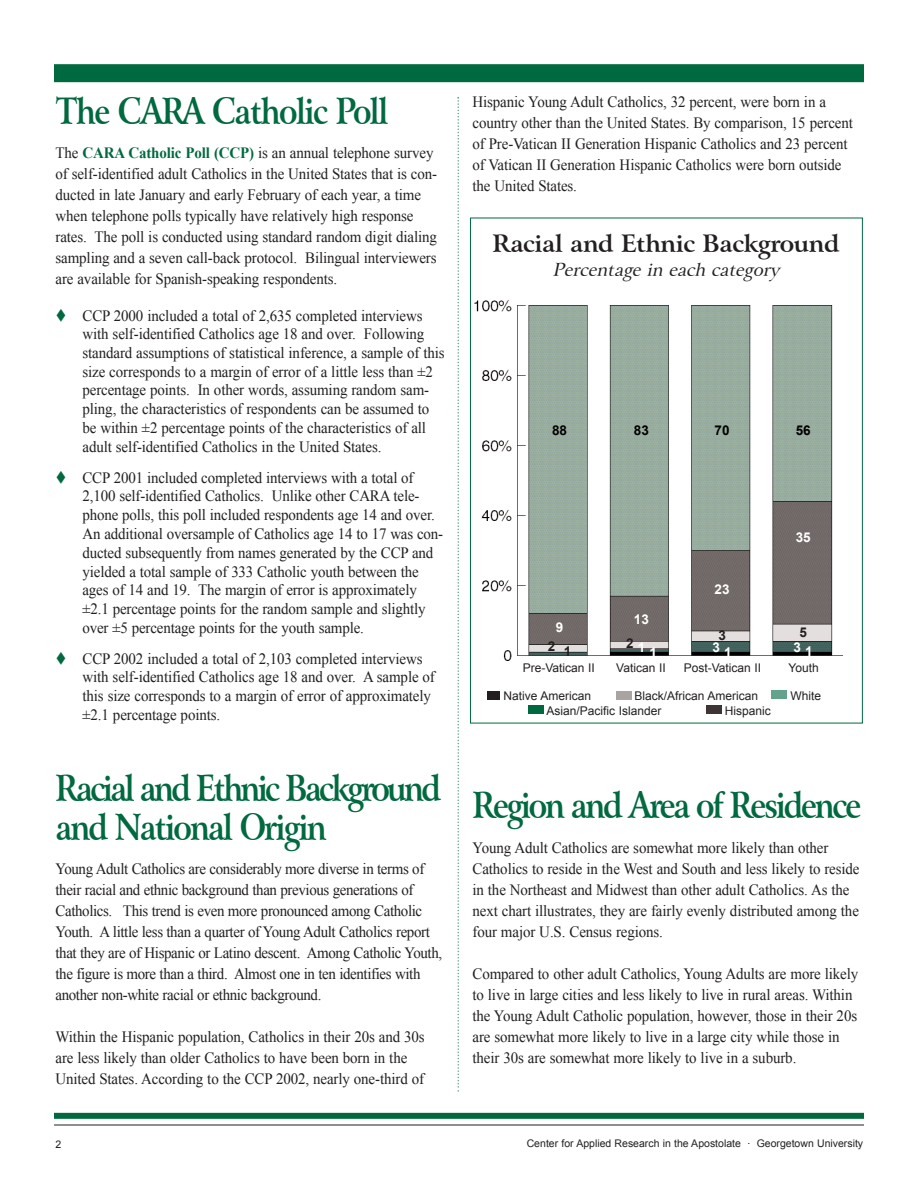
<style>
.page{position:relative;width:918px;height:1188px;background:#fff}
.page>*{position:absolute;margin:0;border:0;box-sizing:border-box;transform-origin:0 0}
.t1{font:700 36px/39px "Arrus BT";letter-spacing:-.075em;color:#00693f;scale:.85 1}
.t2{font:700 36px "Arrus BT";letter-spacing:-.05em;color:#00693f;scale:.85 1}
.t3{font:700 24px "Arrus BT";letter-spacing:-.02em;color:#231f20}
.t4{font:italic 18px "Arrus BT";color:#231f20}
.t5{font:15.75px/21px "Times New Roman";letter-spacing:-.005em;color:#231f20;scale:.95 1}
.t6{font:15.75px/21px "Times New Roman";letter-spacing:-.025em;color:#231f20;scale:.95 1}
.t7{font:700 13.5px "Arial";color:#fff}
.t8{font:700 13.5px "Arial";color:#000}
.t9{font:700 13.5px "Arial";color:#231f20}
.t10{font:12px "Arial";color:#231f20}
.t11{font:10.5px "Arial";color:#231f20}
.s1{font-weight:700;color:#00693f}
</style>
<div class="page">
<div style="left:54px;top:64px;width:810px;height:18px;background:#00693f"></div>
<div style="left:54px;top:1113px;width:810px;height:6px;background:#00693f"></div>
<hr style="left:54px;top:1125px;width:810px;height:1px;background:#231f20">
<svg style="left:457px;top:97px;width:2px;height:995px"></svg>
<img style="left:474px;top:300px;width:368px;height:361px">
<div style="left:487px;top:691px;width:12px;height:8px;background:#231f20"></div>
<div style="left:616px;top:691px;width:16px;height:8px;background:#a9a3a1"></div>
<div style="left:772px;top:691px;width:15px;height:8px;background:#64a38b"></div>
<div style="left:528px;top:705px;width:16px;height:9px;background:#00693f"></div>
<div style="left:707px;top:705px;width:15px;height:9px;background:#3c3533"></div>
<h1 class="t2" style="left:55px;top:89px;width:393px">The CARA Catholic Poll</h1>
<p class="t5" style="left:55px;top:143px;width:403px">The <span class="s1">CARA Catholic Poll (CCP)</span> is an annual telephone survey of self-identified adult Catholics in the United States that is con&shy;ducted in late January and early February of each year, a time when telephone polls typically have relatively high response rates. The poll is conducted using standard random digit dialing sampling and a seven call-back protocol. Bilingual interviewers are available for Spanish-speaking respondents.</p>
<p class="t5" style="left:82px;top:306px;width:383px;line-height:18.8px">CCP 2000 included a total of 2,635 completed interviews with self-identified Catholics age 18 and over. Following standard assumptions of statistical inference, a sample of this size corresponds to a margin of error of a little less than ±2 percentage points. In other words, assuming random sam&shy;pling, the characteristics of respondents can be assumed to be within ±2 percentage points of the characteristics of all adult self-identified Catholics in the United States.</p>
<p class="t5" style="left:82px;top:468px;width:381px;line-height:18.8px">CCP 2001 included completed interviews with a total of 2,100 self-identified Catholics. Unlike other CARA tele&shy;phone polls, this poll included respondents age 14 and over.<br>An additional oversample of Catholics age 14 to 17 was con&shy;ducted subsequently from names generated by the CCP and yielded a total sample of 333 Catholic youth between the ages of 14 and 19. The margin of error is approximately ±2.1 percentage points for the random sample and slightly over ±5 percentage points for the youth sample.</p>
<p class="t5" style="left:82px;top:650px;width:372px;line-height:18.6px">CCP 2002 included a total of 2,103 completed interviews with self-identified Catholics age 18 and over. A sample of this size corresponds to a margin of error of approximately ±2.1 percentage points.</p>
<h1 class="t1" style="left:55px;top:769px;width:455px">Racial and Ethnic Background and National Origin</h1>
<p class="t6" style="left:55px;top:859px;width:409px">Young Adult Catholics are considerably more diverse in terms of their racial and ethnic background than previous generations of Catholics. This trend is even more pronounced among Catholic Youth. A little less than a quarter of Young Adult Catholics report that they are of Hispanic or Latino descent. Among Catholic Youth, the figure is more than a third. Almost one in ten identifies with another non-white racial or ethnic background.</p>
<p class="t5" style="left:55px;top:1027px;width:390px">Within the Hispanic population, Catholics in their 20s and 30s are less likely than older Catholics to have been born in the<br>United States. According to the CCP 2002, nearly one-third of</p>
<p class="t5" style="left:473px;top:92px;width:402px">Hispanic Young Adult Catholics, 32 percent, were born in a country other than the United States. By comparison, 15 percent of Pre-Vatican II Generation Hispanic Catholics and 23 percent of Vatican II Generation Hispanic Catholics were born outside the United States.</p>
<h2 class="t3" style="left:492px;top:229px;width:349px">Racial and Ethnic Background</h2>
<p class="t4" style="left:553px;top:259px;width:228px">Percentagein each category</p>
<p class="t8" style="left:552px;top:423px;width:17px">88</p>
<p class="t8" style="left:634px;top:423px;width:17px">83</p>
<p class="t8" style="left:715px;top:423px;width:17px">70</p>
<p class="t7" style="left:556px;top:619px;width:9px">9</p>
<p class="t9" style="left:548px;top:641px;width:25px">2 1</p>
<p class="t7" style="left:634px;top:611px;width:17px">13</p>
<p class="t7" style="left:626px;top:642px;width:32px"><sup>2</sup> 1 1</p>
<p class="t7" style="left:715px;top:581px;width:17px">23</p>
<p class="t9" style="left:718px;top:628px;width:9px">3</p>
<p class="t7" style="left:713px;top:642px;width:21px">3 1</p>
<p class="t8" style="left:796px;top:423px;width:17px">56</p>
<p class="t7" style="left:796px;top:530px;width:17px">35</p>
<p class="t9" style="left:799px;top:624px;width:9px">5</p>
<p class="t7" style="left:794px;top:642px;width:21px">3 1</p>
<p class="t10" style="left:523px;top:661px;width:74px">Pre-Vatican II</p>
<p class="t10" style="left:616px;top:661px;width:51px">Vatican II</p>
<p class="t10" style="left:684px;top:661px;width:79px">Post-Vatican II</p>
<p class="t10" style="left:788px;top:661px;width:32px">Youth</p>
<p class="t10" style="left:503px;top:689px;width:89px">Native American</p>
<p class="t10" style="left:634px;top:689px;width:125px">Black/African American</p>
<p class="t10" style="left:790px;top:689px;width:32px">White</p>
<p class="t10" style="left:546px;top:704px;width:117px">Asian/Pacific Islander</p>
<p class="t10" style="left:725px;top:704px;width:47px">Hispanic</p>
<h1 class="t1" style="left:472px;top:787px;width:459px">Region and Area of Residence</h1>
<p class="t5" style="left:472px;top:837px;width:409px">Young Adult Catholics are somewhat more likely than other Catholics to reside in the West and South and less likely to reside in the Northeast and Midwest than other adult Catholics. As the next chart illustrates, they are fairly evenly distributed among the four major U.S. Census regions.</p>
<p class="t5" style="left:472px;top:963px;width:408px">Compared to other adult Catholics, Young Adults are more likely to live in large cities and less likely to live in rural areas. Within the Young Adult Catholic population, however, those in their 20s are somewhat more likely to live in a large city while those in their 30s are somewhat more likely to live in a suburb.</p>
<p class="t11" style="left:56px;top:1138px;width:7px">2</p>
<p class="t11" style="left:527px;top:1138px;width:338px">Center for Applied Research in the Apostolate . Georgetown University</p>
</div>
